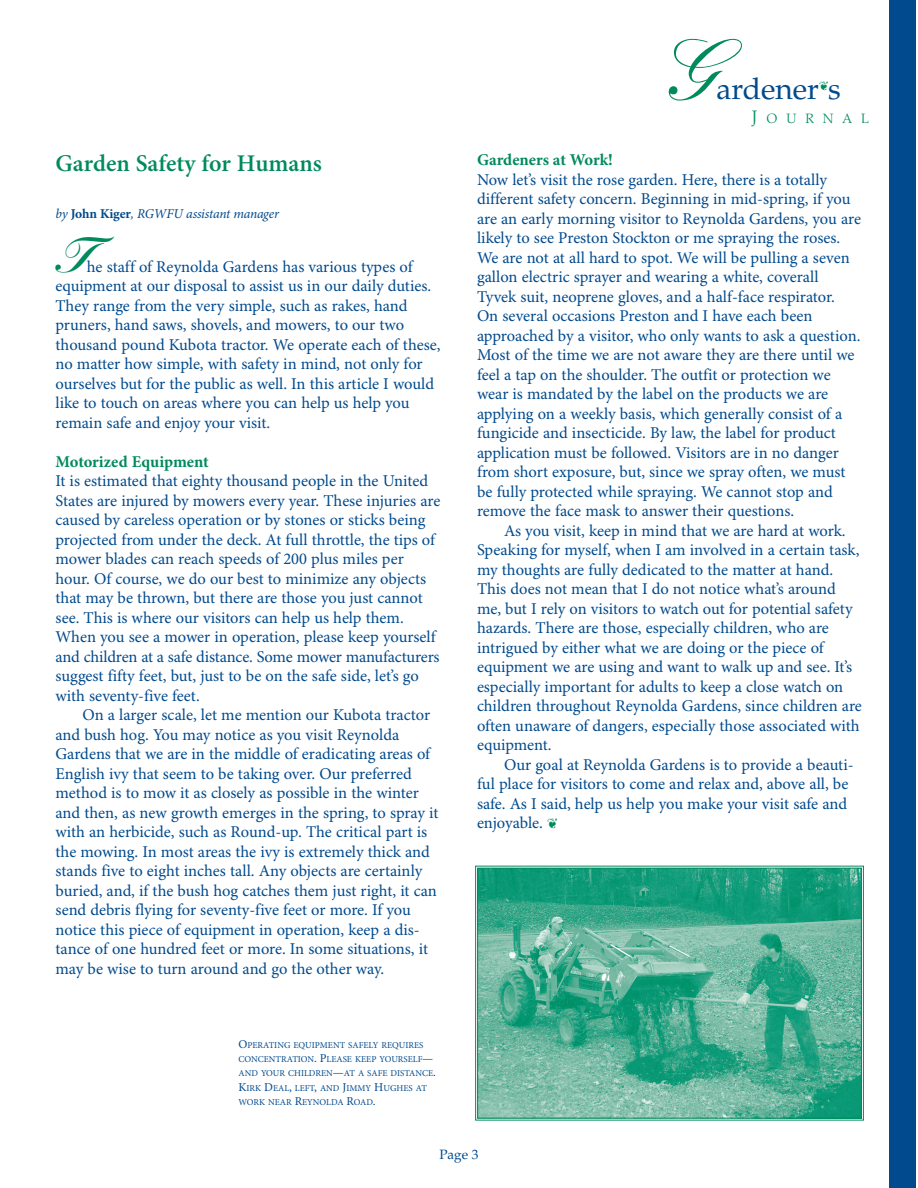
<style>
.page{position:relative;width:918px;height:1188px;background:#fff}
.page>*{position:absolute;margin:0;border:0;box-sizing:border-box;transform-origin:0 0}
.t1{font:500 84px "Kuenstler Script";color:#008a5e}
.t2{font:900 48px "Kuenstler Script";color:#008a5e}
.t3{font:30px "Palatino";color:#004a8d}
.t4{font:600 24px "Minion Pro";color:#008a5e}
.t5{font:16.5px/19.5px "Minion Pro";letter-spacing:-.005em;color:#004a8d}
.t6{font:700 16.5px "Minion Pro";letter-spacing:-.005em;color:#008a5e}
.t7{font:italic 13.5px "Minion Pro";letter-spacing:-.02em;color:#004a8d}
.t8{font:300 13.5px "Palatino";letter-spacing:.665em;color:#008a5e}
.t9{font:13.5px "Palatino";color:#004a8d}
.t10{font:9px/14.4px "Minion Pro";color:#004a8d}
.s1{font-weight:700;font-style:normal}
.s2{font-size:12px}
.s3{font-size:18px}
.s4{color:#008a5e}
</style>
<div class="page">
<div style="left:890px;top:0;width:26px;height:1188px;background:#004a8d"></div>
<img style="left:479px;top:870px;width:381px;height:247px">
<div style="left:475px;top:866px;width:389px;height:255px;border:1px solid #008a5e"></div>
<div style="left:477px;top:868px;width:385px;height:251px;border:1px solid #008a5e"></div>
<h3 class="t4" style="left:56px;top:154px;width:268px">Garden Safety for Humans</h3>
<p class="t7" style="left:56px;top:208px;width:225px">by <span class="s1">John Kiger</span>, RGWFU assistant manager</p>
<h2 class="t2" style="left:56px;top:237px;width:60px">T</h2>
<p class="t5" style="left:56px;top:258px;width:387px;text-indent:31px">he staff of Reynolda Gardens has various types of equipment at our disposal to assist us in our daily duties.<br>They range from the very simple, such as rakes, hand pruners, hand saws, shovels, and mowers, to our two thousand pound Kubota tractor. We operate each of these, no matter how simple, with safety in mind, not only for ourselves but for the public as well. In this article I would like to touch on areas where you can help us help you remain safe and enjoy your visit.</p>
<p class="t6" style="left:56px;top:455px;width:155px">Motorized Equipment</p>
<p class="t5" style="left:56px;top:473px;width:386px">It is estimated that eighty thousand people in the United States are injured by mowers every year. These injuries are caused by careless operation or by stones or sticks being projected from under the deck. At full throttle, the tips of mower blades can reach speeds of 200 plus miles per hour. Of course, we do our best to minimize any objects that may be thrown, but there are those you just cannot see. This is where our visitors can help us help them.<br>When you see a mower in operation, please keep yourself and children at a safe distance. Some mower manufacturers suggest fifty feet, but, just to be on the safe side, let’s go with seventy-five feet.</p>
<p class="t5" style="left:56px;top:707px;width:385px;text-indent:27px">On a larger scale, let me mention our Kubota tractor and bush hog. You may notice as you visit Reynolda Gardens that we are in the middle of eradicating areas of English ivy that seem to be taking over. Our preferred method is to mow it as closely as possible in the winter and then, as new growth emerges in the spring, to spray it with an herbicide, such as Round-up. The critical part is the mowing. In most areas the ivy is extremely thick and stands five to eight inches tall. Any objects are certainly buried, and, if the bush hog catches them just right, it can send debris flying for seventy-five feet or more. If you notice this piece of equipment in operation, keep a dis&shy;tance of one hundred feet or more. In some situations, it may be wise to turn around and go the other way.</p>
<p class="t10" style="left:238px;top:1038px;width:199px"><span class="s2">O</span>PERATING EQUIPMENT SAFELY REQUIRES CONCENTRATION<span class="s2">. P</span>LEASE KEEP YOURSELF<span class="s2">— </span>AND YOUR CHILDREN<span class="s2">—</span>AT A SAFE DISTANCE<span class="s2">.<br>K</span>IRK <span class="s2">D</span>EAL<span class="s2">,</span> LEFT<span class="s2">,</span> AND <span class="s2">J</span>IMMY <span class="s2">H</span>UGHES AT WORK NEAR <span class="s2">R</span>EYNOLDA <span class="s2">R</span>OAD<span class="s2">.</span></p>
<h1 class="t1" style="left:660px;top:40px;width:57px">G</h1>
<h3 class="t3" style="left:716px;top:77px;width:126px">ardener s</h3>
<p class="t8" style="left:752px;top:113px;width:119px"><span class="s3">J</span>OURNAL</p>
<p class="t6" style="left:477px;top:154px;width:137px">Gardeners at Work!</p>
<p class="t5" style="left:477px;top:171px;width:386px">Now let’s visit the rose garden. Here, there is a totally different safety concern. Beginning in mid-spring, if you are an early morning visitor to Reynolda Gardens, you are likely to see Preston Stockton or me spraying the roses.<br>We are not at all hard to spot. We will be pulling a seven gallon electric sprayer and wearing a white, coverall Tyvek suit, neoprene gloves, and a half-face respirator.<br>On several occasions Preston and I have each been approached by a visitor, who only wants to ask a question.<br>Most of the time we are not aware they are there until we feel a tap on the shoulder. The outfit or protection we wear is mandated by the label on the products we are applying on a weekly basis, which generally consist of a fungicide and insecticide. By law, the label for product application must be followed. Visitors are in no danger from short exposure, but, since we spray often, we must be fully protected while spraying. We cannot stop and remove the face mask to answer their questions.</p>
<p class="t5" style="left:477px;top:522px;width:386px;text-indent:27px">As you visit, keep in mind that we are hard at work.<br>Speaking for myself, when I am involved in a certain task, my thoughts are fully dedicated to the matter at hand.<br>This does not mean that I do not notice what’s around me, but I rely on visitors to watch out for potential safety hazards. There are those, especially children, who are intrigued by either what we are doing or the piece of equipment we are using and want to walk up and see. It’s especially important for adults to keep a close watch on children throughout Reynolda Gardens, since children are often unaware of dangers, especially those associated with equipment.</p>
<p class="t5" style="left:477px;top:756px;width:378px;text-indent:27px">Our goal at Reynolda Gardens is to provide a beauti&shy;ful place for visitors to come and relax and, above all, be safe. As I said, help us help you make your visit safe and enjoyable. <span class="s4">❦</span></p>
<p class="t9" style="left:439px;top:1149px;width:41px">Page 3</p>
</div>
